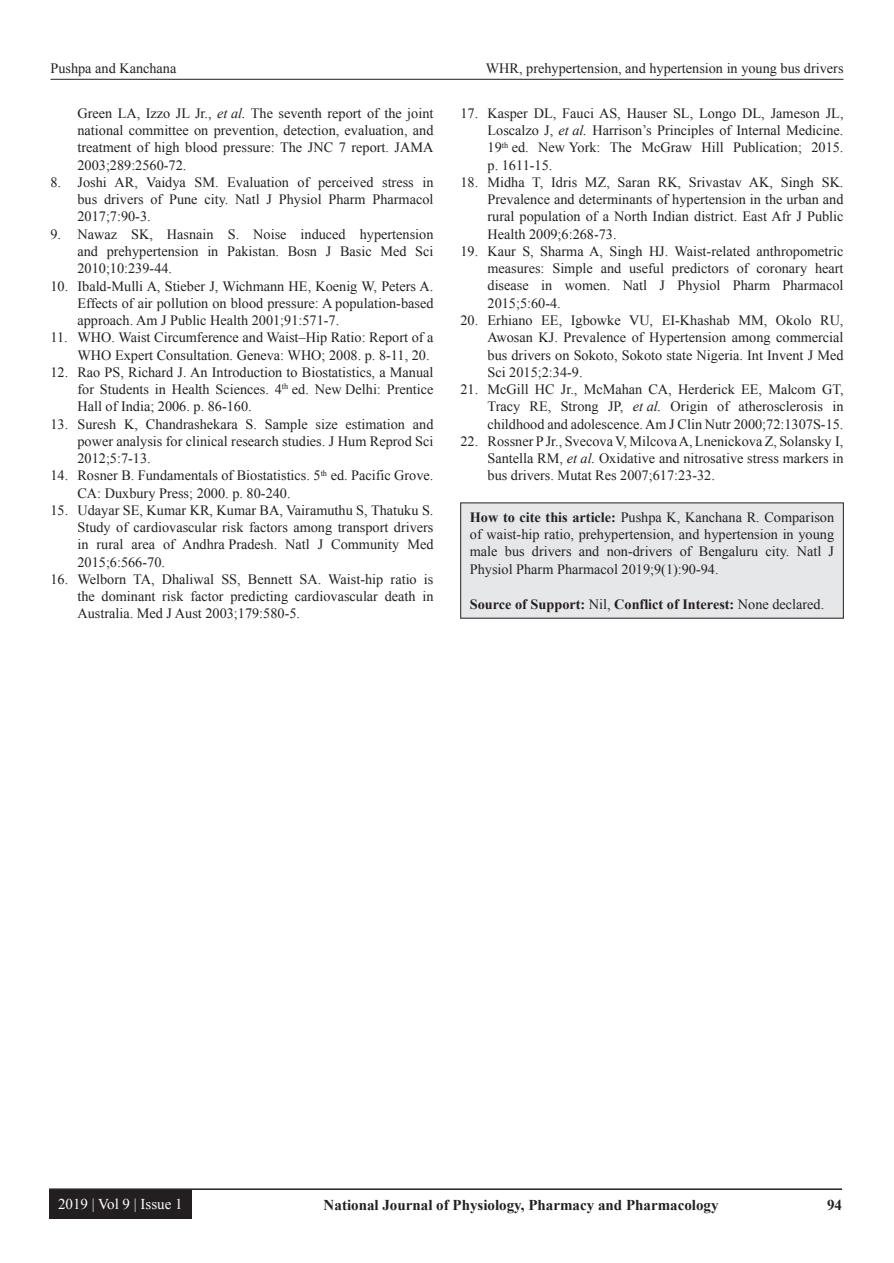
<style>
.page{position:relative;width:894px;height:1263px;background:#fff}
.page>*{position:absolute;margin:0;border:0;box-sizing:border-box;transform-origin:0 0}
.t1{font:700 15px "Times New Roman";color:#231f20}
.t2{font:15px "Times New Roman";color:#fff}
.REF{font:14.25px/17.2px "Times New Roman";color:#231f20;text-align:justify}
.HTC{font:14.25px/17.2px "Times New Roman";color:#231f20;text-align:justify}
.HTC-2{font:700 14.25px "Times New Roman";color:#231f20}
.s1{font-style:italic}
.s2{font-weight:700}
.s3{font-weight:400}
</style>
<div class="page">
<hr style="left:50px;top:79px;width:793px;height:1px;background:#231f20">
<hr style="left:49px;top:1188px;width:792px;height:1px;background:#231f20">
<div style="left:49px;top:1189px;width:143px;height:29px;background:#231f20"></div>
<div style="left:460px;top:503px;width:383px;height:115px;background:#e6e7e9"></div>
<p class="HTC" style="left:50px;top:59px;width:127px">Pushpa and Kanchana</p>
<p class="HTC" style="left:485px;top:59px;width:359px">WHR, prehypertension, and hypertension in young bus drivers</p>
<p class="REF" style="left:77px;top:104px;width:357px">Green LA, Izzo JL Jr., <span class="s1">et al.</span> The seventh report of the joint national committee on prevention, detection, evaluation, and treatment of high blood pressure: The JNC 7 report. JAMA 2003;289:2560-72.</p>
<p class="REF" style="left:77px;top:173px;width:357px;text-indent:-27px">8. Joshi AR, Vaidya SM. Evaluation of perceived stress in bus drivers of Pune city. Natl J Physiol Pharm Pharmacol 2017;7:90-3.</p>
<p class="REF" style="left:77px;top:225px;width:357px;text-indent:-27px">9. Nawaz SK, Hasnain S. Noise induced hypertension and prehypertension in Pakistan. Bosn J Basic Med Sci 2010;10:239-44.</p>
<p class="REF" style="left:77px;top:277px;width:357px;text-indent:-27px">10. Ibald-Mulli A, Stieber J, Wichmann HE, Koenig W, Peters A.<br>Effects of air pollution on blood pressure: A population-based approach. Am J Public Health 2001;91:571-7.</p>
<p class="REF" style="left:50px;top:329px;width:384px;text-align:right">11. WHO. Waist Circumference and Waist–Hip Ratio: Report of a<br>WHO Expert Consultation. Geneva: WHO; 2008. p. 8-11, 20.</p>
<p class="REF" style="left:77px;top:363px;width:357px;text-indent:-27px">12. Rao PS, Richard J. An Introduction to Biostatistics, a Manual for Students in Health Sciences. 4<sup>th</sup> ed. New Delhi: Prentice Hall of India; 2006. p. 86-160.</p>
<p class="REF" style="left:77px;top:415px;width:357px;text-indent:-27px">13. Suresh K, Chandrashekara S. Sample size estimation and power analysis for clinical research studies. J Hum Reprod Sci 2012;5:7-13.</p>
<p class="REF" style="left:77px;top:467px;width:357px;text-indent:-27px">14. Rosner B. Fundamentals of Biostatistics. 5<sup>th</sup> ed. Pacific Grove.<br>CA: Duxbury Press; 2000. p. 80-240.</p>
<p class="REF" style="left:77px;top:501px;width:357px;text-indent:-27px">15. Udayar SE, Kumar KR, Kumar BA, Vairamuthu S, Thatuku S.<br>Study of cardiovascular risk factors among transport drivers in rural area of Andhra Pradesh. Natl J Community Med 2015;6:566-70.</p>
<p class="REF" style="left:77px;top:570px;width:357px;text-indent:-27px">16. Welborn TA, Dhaliwal SS, Bennett SA. Waist-hip ratio is the dominant risk factor predicting cardiovascular death in Australia. Med J Aust 2003;179:580-5.</p>
<p class="REF" style="left:487px;top:104px;width:357px;text-indent:-27px">17. Kasper DL, Fauci AS, Hauser SL, Longo DL, Jameson JL, Loscalzo J, <span class="s1">et al.</span> Harrison’s Principles of Internal Medicine.<br>19<sup>th</sup> ed. New York: The McGraw Hill Publication; 2015. p. 1611-15.</p>
<p class="REF" style="left:487px;top:173px;width:357px;text-indent:-27px">18. Midha T, Idris MZ, Saran RK, Srivastav AK, Singh SK.<br>Prevalence and determinants of hypertension in the urban and rural population of a North Indian district. East Afr J Public Health 2009;6:268-73.</p>
<p class="REF" style="left:487px;top:242px;width:357px;text-indent:-27px">19. Kaur S, Sharma A, Singh HJ. Waist-related anthropometric measures: Simple and useful predictors of coronary heart disease in women. Natl J Physiol Pharm Pharmacol 2015;5:60-4.</p>
<p class="REF" style="left:487px;top:311px;width:357px;text-indent:-27px">20. Erhiano EE, Igbowke VU, EI-Khashab MM, Okolo RU, Awosan KJ. Prevalence of Hypertension among commercial bus drivers on Sokoto, Sokoto state Nigeria. Int Invent J Med Sci 2015;2:34-9.</p>
<p class="REF" style="left:487px;top:380px;width:357px;text-indent:-27px">21. McGill HC Jr., McMahan CA, Herderick EE, Malcom GT, Tracy RE, Strong JP, <span class="s1">et al.</span> Origin of atherosclerosis in childhood and adolescence. Am J Clin Nutr 2000;72:1307S-15.</p>
<p class="REF" style="left:487px;top:432px;width:357px;text-indent:-27px">22. Rossner P Jr., Svecova V, Milcova A, Lnenickova Z, Solansky I, Santella RM, <span class="s1">et al.</span> Oxidative and nitrosative stress markers in bus drivers. Mutat Res 2007;617:23-32.</p>
<p class="HTC" style="left:469px;top:508px;width:365px"><span class="s2">How to cite this article:</span> Pushpa K, Kanchana R. Comparison of waist-hip ratio, prehypertension, and hypertension in young male bus drivers and non-drivers of Bengaluru city. Natl J Physiol Pharm Pharmacol 2019;9(1):90-94.</p>
<p class="HTC-2" style="left:469px;top:594px;width:356px">Source of Support: <span class="s3">Nil,</span> Conflict of Interest: <span class="s3">None declared.</span></p>
<p class="t2" style="left:58px;top:1194px;width:126px">2019 | Vol 9 | Issue 1</p>
<p class="t1" style="left:323px;top:1194px;width:396px">National Journal of Physiology, Pharmacy and Pharmacology</p>
<p class="t1" style="left:826px;top:1194px;width:16px">94</p>
</div>
